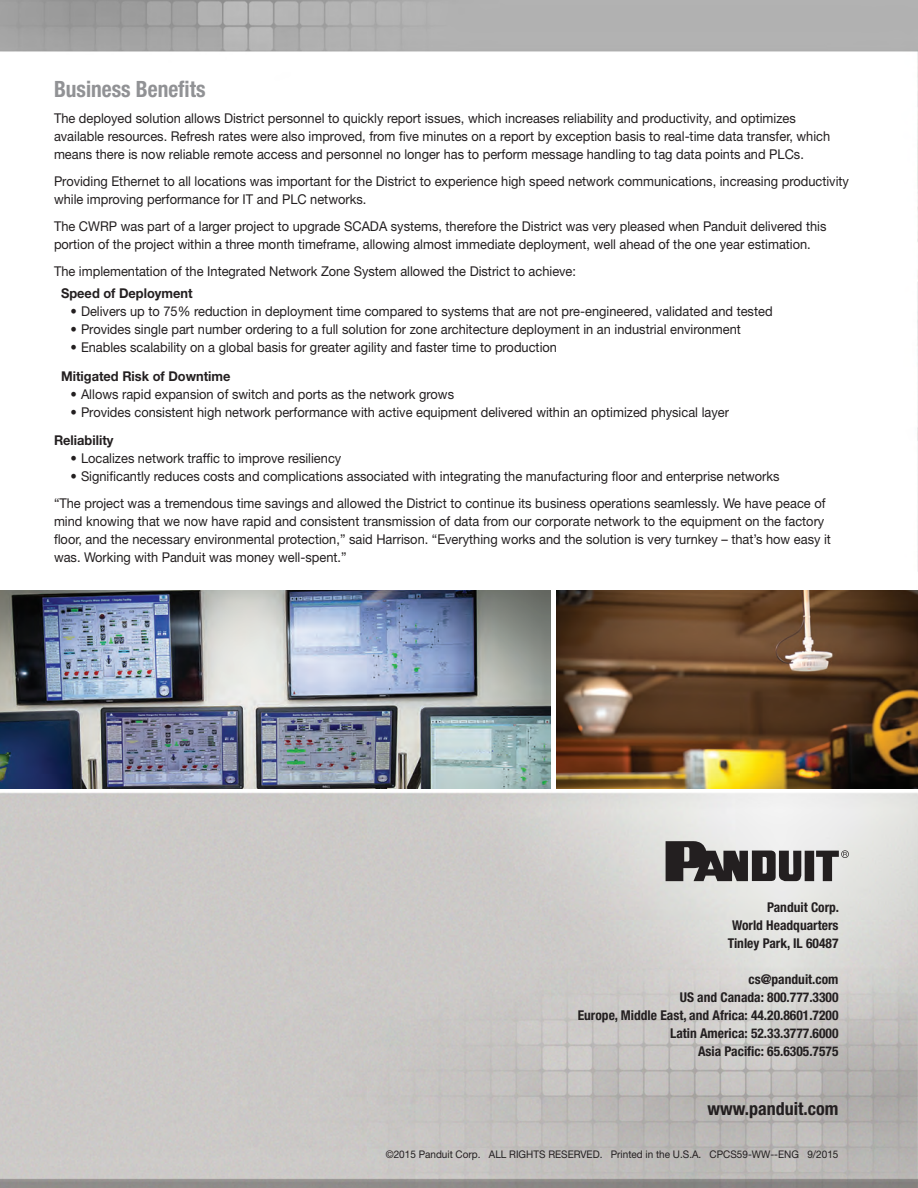
<style>
.page{position:relative;width:918px;height:1188px;background:#fff}
.page>*{position:absolute;margin:0;border:0;box-sizing:border-box;transform-origin:0 0}
.t1{font:700 condensed 22.5px "Helvetica Neue LT Std";color:#919295;scale:.95 1}
.t2{font:700 condensed 18px "Helvetica Neue LT Std";color:#231f20}
.t3{font:13.5px/18px "Helvetica Neue LT Std";color:#231f20;scale:.95 1}
.t4{font:700 condensed 13.5px "Helvetica Neue LT Std";color:#231f20}
.t5{font:700 13.5px "Helvetica Neue LT Std";color:#231f20;scale:.95 1}
.t6{font:10.5px "Helvetica Neue LT Std";color:#231f20;scale:.95 1}
</style>
<div class="page">
<img style="left:0;top:0;width:918px;height:1188px">
<svg style="left:666px;top:841px;width:183px;height:40px;background:#767373"></svg>
<img style="left:556px;top:591px;width:362px;height:197px">
<img style="left:0;top:591px;width:551px;height:197px">
<p class="t1" style="left:54px;top:75px;width:161px">Business Benefits</p>
<p class="t3" style="left:54px;top:109px;width:819px">The deployed solution allows District personnel to quickly report issues, which increases reliability and productivity, and optimizes available resources. Refresh rates were also improved, from five minutes on a report by exception basis to real-time data transfer, which means there is now reliable remote access and personnel no longer has to perform message handling to tag data points and PLCs.</p>
<p class="t3" style="left:54px;top:172px;width:838px">Providing Ethernet to all locations was important for the District to experience high speed network communications, increasing productivity while improving performance for IT and PLC networks.</p>
<p class="t3" style="left:54px;top:217px;width:815px">The CWRP was part of a larger project to upgrade SCADA systems, therefore the District was very pleased when Panduit delivered this portion of the project within a three month timeframe, allowing almost immediate deployment, well ahead of the one year estimation.</p>
<p class="t3" style="left:54px;top:262px;width:551px">The implementation of the Integrated Network Zone System allowed the District to achieve:</p>
<p class="t5" style="left:61px;top:285px;width:140px">Speed of Deployment</p>
<p class="t3" style="left:71px;top:302px;width:741px">• Delivers up to 75% reduction in deployment time compared to systems that are not pre-engineered, validated and tested</p>
<p class="t3" style="left:71px;top:320px;width:707px">• Provides single part number ordering to a full solution for zone architecture deployment in an industrial environment</p>
<p class="t3" style="left:71px;top:338px;width:514px">• Enables scalability on a global basis for greater agility and faster time to production</p>
<p class="t5" style="left:61px;top:367px;width:180px">Mitigated Risk of Downtime</p>
<p class="t3" style="left:71px;top:385px;width:405px">• Allows rapid expansion of switch and ports as the network grows</p>
<p class="t3" style="left:71px;top:403px;width:695px">• Provides consistent high network performance with active equipment delivered within an optimized physical layer</p>
<p class="t5" style="left:54px;top:432px;width:64px">Reliability</p>
<p class="t3" style="left:71px;top:449px;width:287px">• Localizes network traffic to improve resiliency</p>
<p class="t3" style="left:71px;top:467px;width:748px">• Significantly reduces costs and complications associated with integrating the manufacturing floor and enterprise networks</p>
<p class="t3" style="left:54px;top:494px;width:819px">“The project was a tremendous time savings and allowed the District to continue its business operations seamlessly. We have peace of mind knowing that we now have rapid and consistent transmission of data from our corporate network to the equipment on the factory floor, and the necessary environmental protection,” said Harrison. “Everything works and the solution is very turnkey – that’s how easy it was. Working with Panduit was money well-spent.”</p>
<p class="t4" style="left:767px;top:899px;width:73px">Panduit Corp.</p>
<p class="t4" style="left:732px;top:917px;width:108px">World Headquarters</p>
<p class="t4" style="left:728px;top:935px;width:112px">Tinley Park, IL 60487</p>
<p class="t4" style="left:749px;top:971px;width:91px">cs@panduit.com</p>
<p class="t4" style="left:680px;top:989px;width:160px">US and Canada: 800.777.3300</p>
<p class="t4" style="left:578px;top:1007px;width:262px">Europe, Middle East, and Africa: 44.20.8601.7200</p>
<p class="t4" style="left:670px;top:1025px;width:170px">Latin America: 52.33.3777.6000</p>
<p class="t4" style="left:698px;top:1043px;width:142px">Asia Pacific: 65.6305.7575</p>
<p class="t2" style="left:708px;top:1098px;width:132px">www.panduit.com</p>
<p class="t6" style="left:386px;top:1148px;width:478px">©2015 Panduit Corp. ALL RIGHTS RESERVED. Printed in the U.S.A. CPCS59-WW--ENG 9/2015</p>
</div>
